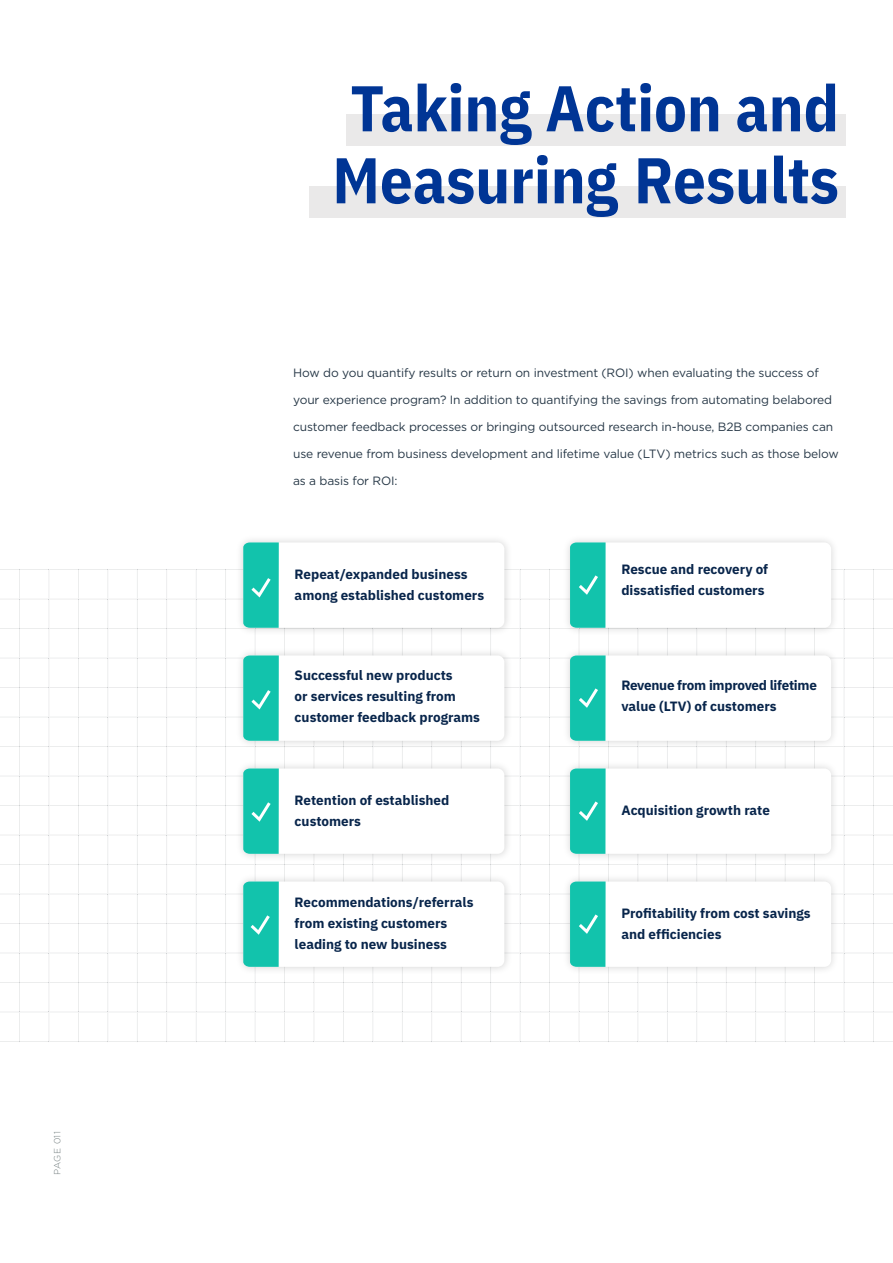
<style>
.page{position:relative;width:893px;height:1263px;background:#fff}
.page>*{position:absolute;margin:0;border:0;box-sizing:border-box;transform-origin:0 0}
.t1{font:700 64.5px/72px "IBM Plex Sans Cond";color:#003595}
.t2{font:700 13.5px/21px "IBM Plex Sans";color:#08254b}
.t3{font:700 13.5px/21px "IBM Plex Sans";letter-spacing:-.02em;color:#08254b}
.t4{font:12px "Gotham";letter-spacing:-.01em;color:#263746}
.t5{font:300 9px "Gotham";letter-spacing:.045em;color:#717c7d}
</style>
<div class="page">
<div style="left:346px;top:114px;width:500px;height:32px;background:#eae9e9"></div>
<div style="left:309px;top:186px;width:537px;height:31px;background:#eae9e9"></div>
<div style="left:235px;top:534px;width:277px;height:102px;background:#f8f8f8"></div>
<div style="left:562px;top:534px;width:277px;height:102px;background:#f8f8f8"></div>
<svg style="left:0;top:542px;width:893px;height:500px"></svg>
<p class="t5" style="left:52px;top:1174px;width:45px;rotate:-90deg">PAGE 011</p>
<h1 class="t1" style="left:332px;top:67px;width:508px">Taking Action and<br>Measuring Results</h1>
<p class="t4" style="left:293px;top:365px;width:527px">How do you quantify results or return on investment (ROI) when evaluating the success of</p>
<p class="t4" style="left:293px;top:392px;width:540px">your experience program? In addition to quantifying the savings from automating belabored</p>
<p class="t4" style="left:293px;top:419px;width:542px">customer feedback processes or bringing outsourced research in-house, B2B companies can</p>
<p class="t4" style="left:293px;top:446px;width:547px">use revenue from business development and lifetime value (LTV) metrics such as those below</p>
<p class="t4" style="left:293px;top:473px;width:106px">as a basis for ROI:</p>
<p class="t2" style="left:295px;top:562px;width:191px">Repeat/expanded business among established customers</p>
<p class="t2" style="left:295px;top:663px;width:187px">Successful new products<br>or services resulting from customer feedback programs</p>
<p class="t2" style="left:295px;top:788px;width:156px">Retention of established customers</p>
<p class="t2" style="left:621px;top:558px;width:148px">Rescue and recovery of dissatisfied customers</p>
<p class="t3" style="left:621px;top:674px;width:197px">Revenue from improved lifetime value (LTV) of customers</p>
<p class="t2" style="left:621px;top:799px;width:150px">Acquisition growth rate</p>
<p class="t2" style="left:295px;top:891px;width:180px">Recommendations/referrals from existing customers leading to new business</p>
<p class="t2" style="left:621px;top:901px;width:191px">Profitability from cost savings and efficiencies</p>
</div>
